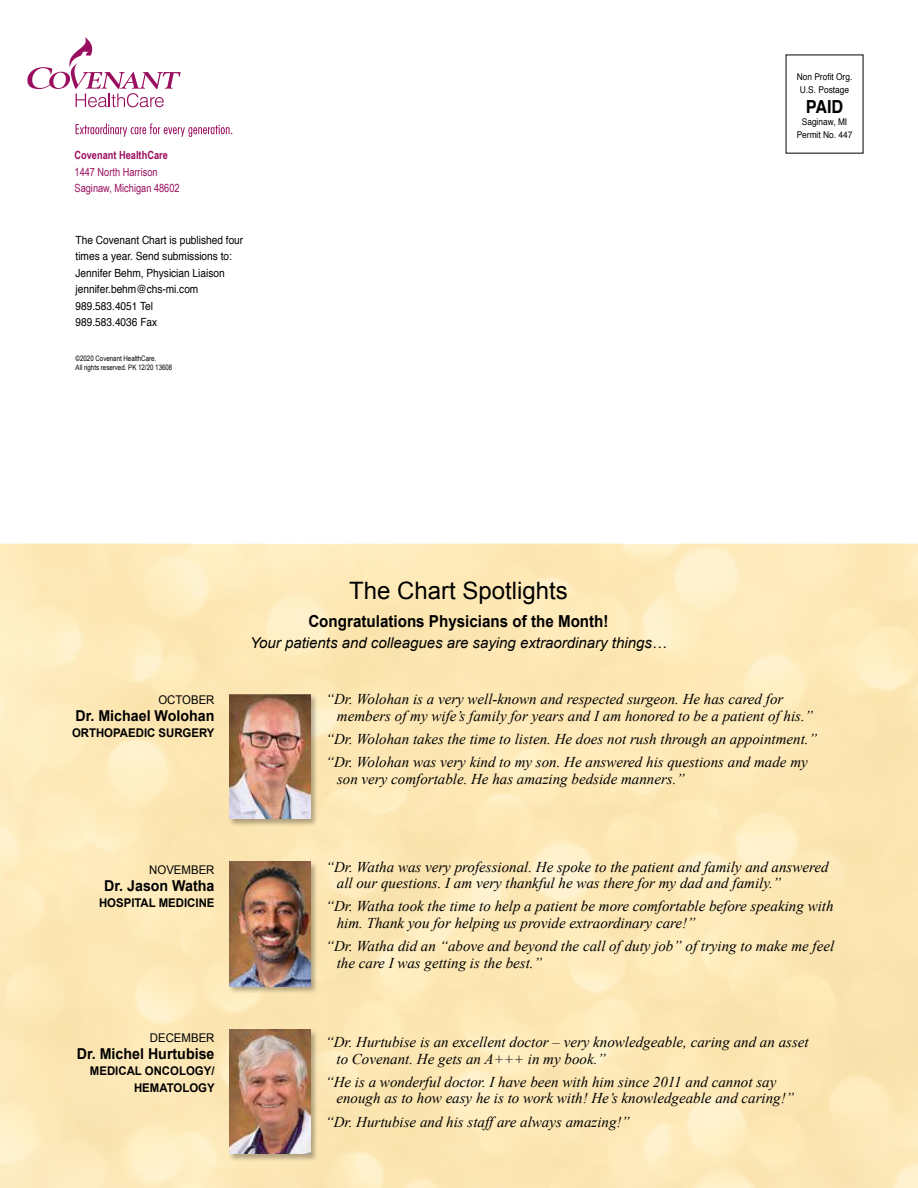
<style>
.page{position:relative;width:918px;height:1188px;background:#fff}
.page>*{position:absolute;margin:0;border:0;box-sizing:border-box;transform-origin:0 0}
.t1{font:24px "Arial";color:#000}
.t2{font:700 18px "Helvetica";color:#000;scale:.9 1}
.t3{font:700 16.5px "Arial";color:#000;scale:.92 1}
.t4{font:italic 15px/16.5px "Times New Roman";color:#000}
.t5{font:italic 15px "Arial";color:#000}
.t6{font:700 15px "Arial";color:#000;scale:.95 1}
.t7{font:700 12px/16.5px "Arial";color:#000;text-align:right;scale:.95 1}
.t8{font:12px "Arial";color:#000;scale:.95 1}
.t9{font:11.25px/16.5px "Helvetica";color:#000;scale:.9 1}
.t10{font:11.25px/16.5px "Arial Narrow";color:#990e5e}
.t11{font:700 11.25px "Arial Narrow";color:#990e5e}
.t12{font:9.3px/12.5px "Helvetica";color:#000;text-align:center;scale:.9 1}
.t13{font:7.5px/8.2px "Arial Narrow";color:#000}
</style>
<div class="page">
<div style="left:229px;top:693px;width:90px;height:134px;background:#000;opacity:.3"></div>
<img style="left:229px;top:694px;width:81px;height:124px">
<div style="left:229px;top:861px;width:90px;height:134px;background:#000;opacity:.3"></div>
<img style="left:229px;top:862px;width:81px;height:124px">
<div style="left:229px;top:1029px;width:90px;height:133px;background:#000;opacity:.3"></div>
<img style="left:229px;top:1030px;width:81px;height:124px">
<svg style="left:27px;top:37px;width:154px;height:70px"></svg>
<svg style="left:76px;top:123px;width:156px;height:14px"></svg>
<p class="t11" style="left:75px;top:147px;width:95px">Covenant HealthCare</p>
<p class="t10" style="left:75px;top:163px;width:107px">1447 North Harrison<br>Saginaw, Michigan 48602</p>
<p class="t9" style="left:76px;top:232px;width:188px">The Covenant Chart is published four times a year. Send submissions to:<br>Jennifer Behm, Physician Liaison jennifer.behm@chs-mi.com<br>989.583.4051 Tel<br>989.583.4036 Fax</p>
<p class="t13" style="left:76px;top:354px;width:98px">©2020 Covenant HealthCare.<br>All rights reserved. PK 12/20 13608</p>
<p class="t12" style="left:797px;top:71px;width:63px">Non Profit Org.<br>U.S. Postage</p>
<p class="t2" style="left:806px;top:92px;width:43px">PAID</p>
<p class="t12" style="left:797px;top:116px;width:63px">Saginaw, MI<br>Permit No. 447</p>
<h1 class="t1" style="left:349px;top:574px;width:220px">The Chart Spotlights</h1>
<p class="t3" style="left:308px;top:610px;width:328px">Congratulations Physicians of the Month!</p>
<p class="t5" style="left:250px;top:633px;width:418px">Your patients and colleagues are saying extraordinary things…</p>
<p class="t8" style="left:158px;top:692px;width:61px">OCTOBER</p>
<p class="t6" style="left:75px;top:706px;width:148px">Dr. Michael Wolohan</p>
<p class="t7" style="left:72px;top:725px;width:152px">ORTHOPAEDIC SURGERY</p>
<p class="t4" style="left:337px;top:691px;width:478px;text-indent:-11px">“Dr. Wolohan is a very well-known and respected surgeon. He has cared for members of my wife’s family for years and I am honored to be a patient of his.”</p>
<p class="t4" style="left:326px;top:727px;width:493px;line-height:23.2px">“Dr. Wolohan takes the time to listen. He does not rush through an appointment.” “Dr. Wolohan was very kind to my son. He answered his questions and made my</p>
<p class="t4" style="left:337px;top:770px;width:349px">son very comfortable. He has amazing bedside manners.”</p>
<p class="t8" style="left:149px;top:862px;width:70px">NOVEMBER</p>
<p class="t6" style="left:104px;top:875px;width:118px">Dr. Jason Watha</p>
<p class="t7" style="left:99px;top:895px;width:123px">HOSPITAL MEDICINE</p>
<p class="t4" style="left:337px;top:858px;width:493px;text-indent:-11px">“Dr. Watha was very professional. He spoke to the patient and family and answered all our questions. I am very thankful he was there for my dad and family.”</p>
<p class="t4" style="left:337px;top:898px;width:498px;text-indent:-11px">“Dr. Watha took the time to help a patient be more comfortable before speaking with him. Thank you for helping us provide extraordinary care!”</p>
<p class="t4" style="left:337px;top:937px;width:499px;text-indent:-11px">“Dr. Watha did an “above and beyond the call of duty job” of trying to make me feel the care I was getting is the best.”</p>
<p class="t8" style="left:150px;top:1030px;width:70px">DECEMBER</p>
<p class="t6" style="left:77px;top:1044px;width:147px">Dr. Michel Hurtubise</p>
<p class="t7" style="left:90px;top:1063px;width:133px">MEDICAL ONCOLOGY/<br>HEMATOLOGY</p>
<p class="t4" style="left:337px;top:1034px;width:474px;text-indent:-11px">“Dr. Hurtubise is an excellent doctor – very knowledgeable, caring and an asset to Covenant. He gets an A+++ in my book.”</p>
<p class="t4" style="left:336px;top:1073px;width:459px;text-indent:-11px">“He is a wonderful doctor. I have been with him since 2011 and cannot say enough as to how easy he is to work with! He’s knowledgeable and caring!”</p>
<p class="t4" style="left:325px;top:1113px;width:306px">“Dr. Hurtubise and his staff are always amazing!”</p>
</div>
